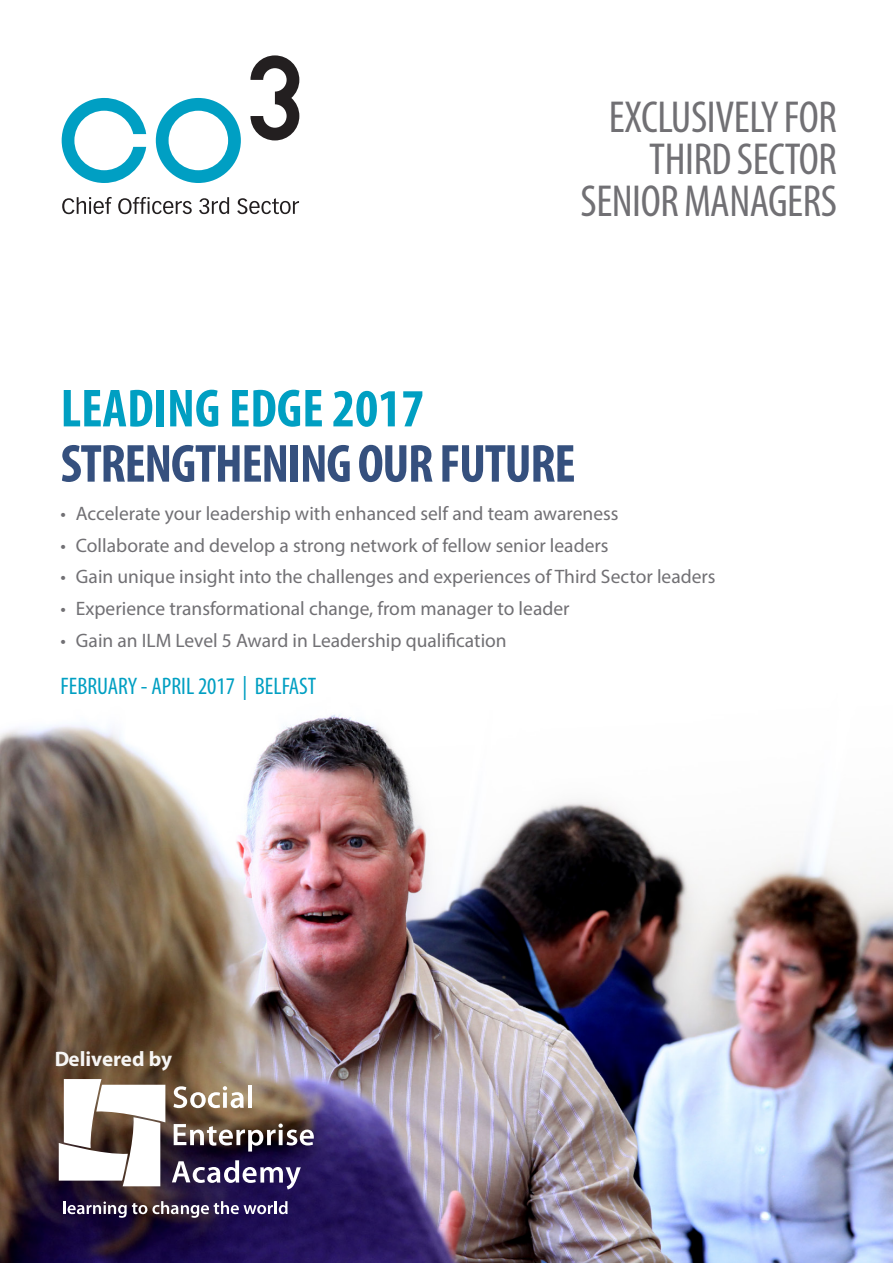
<style>
.page{position:relative;width:893px;height:1263px;background:#fff}
.page>*{position:absolute;margin:0;border:0;box-sizing:border-box;transform-origin:0 0}
.t1{font:700 condensed 54px "Myriad Pro";letter-spacing:-.025em;color:#35507e}
.t2{font:700 condensed 54px "Myriad Pro";color:#009fc2}
.t3{font:condensed 45px/42px "Myriad Pro";letter-spacing:-.01em;color:#717074;text-align:right}
.t4{font:condensed 24px "Myriad Pro";color:#009fc2}
.t5{font:700 21px "Myriad Pro";color:#fff}
.t6{font:19.5px "Myriad Pro";color:#717074}
</style>
<div class="page">
<img style="left:0;top:715px;width:893px;height:548px">
<svg style="left:173px;top:1086px;width:71px;height:22px"></svg>
<hr style="left:248px;top:1086px;width:4px;height:22px;background:#fff">
<svg style="left:174px;top:1123px;width:140px;height:28px"></svg>
<svg style="left:172px;top:1160px;width:129px;height:29px"></svg>
<svg style="left:63px;top:1201px;width:225px;height:17px"></svg>
<svg style="left:59px;top:1079px;width:106px;height:107px"></svg>
<svg style="left:62px;top:197px;width:50px;height:17px"></svg>
<svg style="left:118px;top:197px;width:74px;height:17px"></svg>
<svg style="left:199px;top:197px;width:30px;height:17px"></svg>
<svg style="left:237px;top:198px;width:62px;height:16px"></svg>
<svg style="left:250px;top:55px;width:49px;height:85px"></svg>
<svg style="left:156px;top:98px;width:85px;height:85px"></svg>
<svg style="left:62px;top:98px;width:84px;height:85px"></svg>
<p class="t3" style="left:609px;top:95px;width:230px">EXCLUSIVELY FOR<br>THIRD SECTOR</p>
<p class="t3" style="left:581px;top:179px;width:258px">SENIOR MANAGERS</p>
<p class="t2" style="left:61px;top:375px;width:365px">LEADING EDGE 2017</p>
<p class="t1" style="left:61px;top:430px;width:516px">STRENGTHENING OUR FUTURE</p>
<p class="t6" style="left:61px;top:501px;width:559px">• Accelerate your leadership with enhanced self and team awareness</p>
<p class="t6" style="left:61px;top:533px;width:549px">• Collaborate and develop a strong network of fellow senior leaders</p>
<p class="t6" style="left:61px;top:565px;width:657px">• Gain unique insight into the challenges and experiences of Third Sector leaders</p>
<p class="t6" style="left:61px;top:597px;width:510px">• Experience transformational change, from manager to leader</p>
<p class="t6" style="left:61px;top:629px;width:448px">• Gain an ILM Level 5 Award in Leadership qualification</p>
<p class="t4" style="left:61px;top:671px;width:257px">FEBRUARY - APRIL 2017 | BELFAST</p>
<p class="t5" style="left:54px;top:1045px;width:120px">Delivered by</p>
</div>
